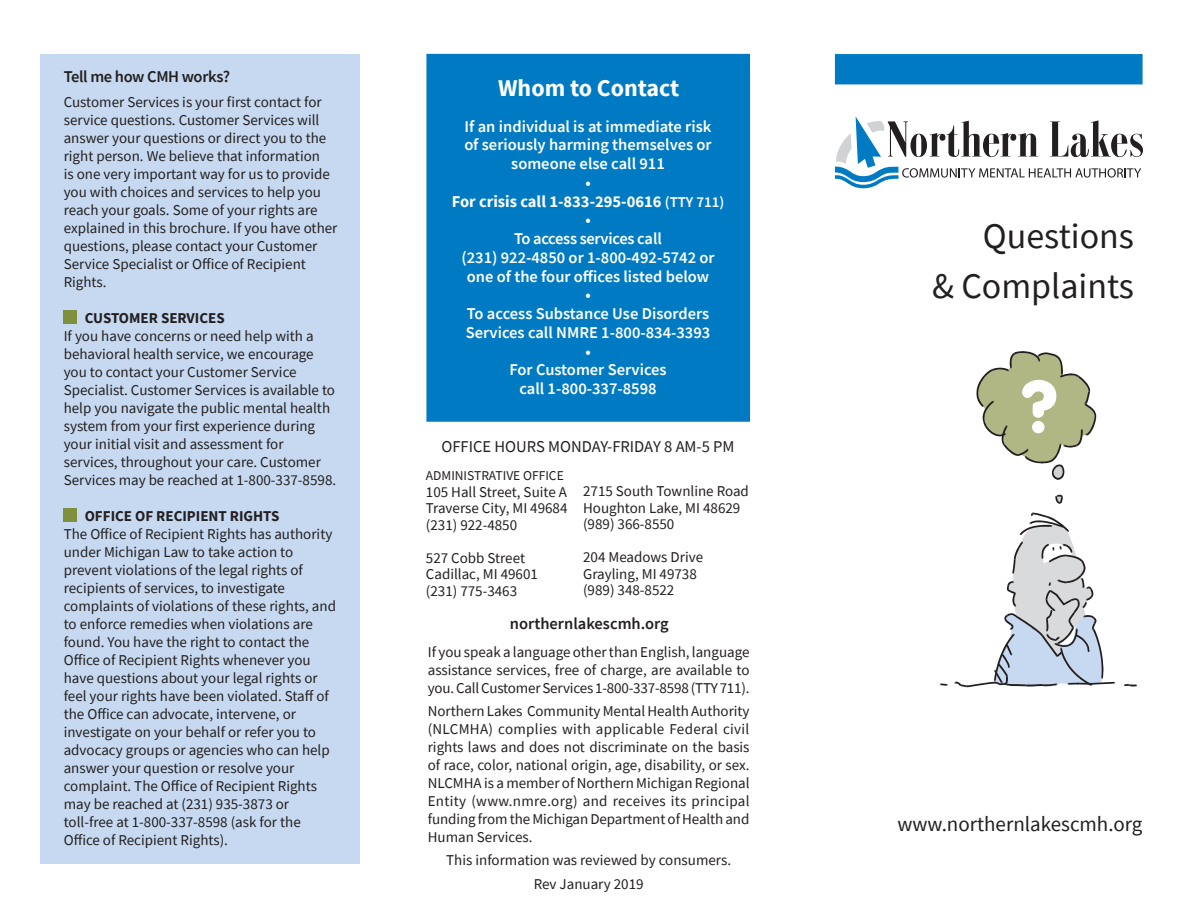
<style>
.page{position:relative;width:1188px;height:918px;background:#fff}
.page>*{position:absolute;margin:0;border:0;box-sizing:border-box;transform-origin:0 0}
.Main_Headline{font:36px "Source Sans Pro";color:#231f20}
.Subhead_1{font:700 24px "Source Sans Pro";color:#fff}
.Subhead_2{font:21px "Source Sans Pro";color:#231f20}
.Subhead_2-2{font:600 16.5px/18.8px "Source Sans Pro";color:#fff;text-align:center}
.Subhead_2-3{font:700 16.5px "Source Sans Pro";color:#fff}
.t1{font:16.5px "Source Sans Pro";color:#231f20}
.Subhead_2-4{font:600 16.5px "Source Sans Pro";letter-spacing:-.02em;color:#fff}
.Subhead_2-5{font:600 16.5px "Source Sans Pro";color:#231f20}
.Heading_2{font:600 16.5px "Source Sans Pro";letter-spacing:-.02em;color:#231f20}
.Body_text{font:15px/18px "Source Sans Pro";color:#231f20}
.Subhead_2-6{font:15px "Source Sans Pro";color:#231f20}
.t2{font:700 15px "Source Sans Pro";color:#231f20}
.Subhead_2-7{font:13.5px "Source Sans Pro";color:#231f20}
.s1{font-weight:600;font-size:15px}
</style>
<div class="page">
<div style="left:41px;top:55px;width:319px;height:809px;background:#c6d9f0"></div>
<div style="left:64px;top:311px;width:13px;height:13px;background:#7e903c"></div>
<div style="left:64px;top:508px;width:13px;height:13px;background:#7e903c"></div>
<svg style="left:1055px;top:495px;width:8px;height:9px"></svg>
<svg style="left:955px;top:513px;width:160px;height:174px"></svg>
<svg style="left:940px;top:683px;width:8px;height:3px"></svg>
<svg style="left:1124px;top:684px;width:13px;height:3px"></svg>
<svg style="left:977px;top:351px;width:119px;height:129px"></svg>
<div style="left:835px;top:54px;width:308px;height:30px;background:#007bc3;border:2px solid #007bc3"></div>
<div style="left:426px;top:54px;width:324px;height:368px;background:#007bc3;border:2px solid #007bc3"></div>
<svg style="left:835px;top:116px;width:308px;height:72px"></svg>
<p class="Heading_2" style="left:64px;top:66px;width:168px">Tell me how CMH works?</p>
<p class="Body_text" style="left:64px;top:93px;width:275px">Customer Services is your first contact for service questions. Customer Services will answer your questions or direct you to the right person. We believe that information<br>is one very important way for us to provide you with choices and services to help you reach your goals. Some of your rights are explained in this brochure. If you have other questions, please contact your Customer Service Specialist or Office of Recipient Rights.</p>
<p class="t2" style="left:85px;top:308px;width:142px">CUSTOMER SERVICES</p>
<p class="Body_text" style="left:64px;top:327px;width:274px">If you have concerns or need help with a behavioral health service, we encourage you to contact your Customer Service Specialist. Customer Services is available to help you navigate the public mental health system from your first experience during your initial visit and assessment for services, throughout your care. Customer Services may be reached at 1-800-337-8598.</p>
<p class="t2" style="left:85px;top:506px;width:196px">OFFICE OF RECIPIENT RIGHTS</p>
<p class="Body_text" style="left:64px;top:525px;width:274px">The Office of Recipient Rights has authority under Michigan Law to take action to prevent violations of the legal rights of recipients of services, to investigate complaints of violations of these rights, and to enforce remedies when violations are found. You have the right to contact the Office of Recipient Rights whenever you have questions about your legal rights or feel your rights have been violated. Staff of the Office can advocate, intervene, or investigate on your behalf or refer you to advocacy groups or agencies who can help answer your question or resolve your complaint. The Office of Recipient Rights may be reached at (231) 935-3873 or toll-free at 1-800-337-8598 (ask for the Office of Recipient Rights).</p>
<p class="Subhead_1" style="left:498px;top:72px;width:183px">Whom to Contact</p>
<p class="Subhead_2-2" style="left:464px;top:117px;width:249px">If an individual is at immediate risk of seriously harming themselves or someone else call 911</p>
<p class="Subhead_2-2" style="left:585px;top:173px;width:7px">•</p>
<p class="Subhead_2-3" style="left:452px;top:190px;width:274px">For crisis call 1-833-295-0616 <span class="s1">(TTY 711)</span></p>
<p class="Subhead_2-2" style="left:585px;top:210px;width:7px">•</p>
<p class="Subhead_2-4" style="left:514px;top:228px;width:150px">To access services call</p>
<p class="Subhead_2-2" style="left:461px;top:248px;width:255px">(231) 922-4850 or 1-800-492-5742 or</p>
<p class="Subhead_2-2" style="left:467px;top:267px;width:244px">one of the four offices listed below</p>
<p class="Subhead_2-2" style="left:585px;top:285px;width:7px">•</p>
<p class="Subhead_2-2" style="left:466px;top:304px;width:246px;text-align:left">To access Substance Use Disorders<br>Services call NMRE 1-800-834-3393</p>
<p class="Subhead_2-2" style="left:585px;top:342px;width:7px">•</p>
<p class="Subhead_2-2" style="left:509px;top:360px;width:159px">For Customer Services</p>
<p class="Subhead_2-2" style="left:519px;top:379px;width:139px">call 1-800-337-8598</p>
<p class="t1" style="left:442px;top:436px;width:295px">OFFICE HOURS MONDAY-FRIDAY 8 AM-5 PM</p>
<p class="Subhead_2-7" style="left:426px;top:467px;width:139px">ADMINISTRATIVE OFFICE</p>
<p class="Subhead_2-6" style="left:426px;top:482px;width:143px">105 Hall Street, Suite A</p>
<p class="Subhead_2-6" style="left:426px;top:499px;width:143px">Traverse City, MI 49684</p>
<p class="Subhead_2-6" style="left:426px;top:515px;width:93px">(231) 922-4850</p>
<p class="Subhead_2-6" style="left:426px;top:548px;width:101px">527 Cobb Street</p>
<p class="Subhead_2-6" style="left:426px;top:565px;width:114px">Cadillac, MI 49601</p>
<p class="Subhead_2-6" style="left:426px;top:581px;width:93px">(231) 775-3463</p>
<p class="Subhead_2-6" style="left:583px;top:482px;width:167px">2715 South Townline Road</p>
<p class="Subhead_2-6" style="left:583px;top:498px;width:159px">Houghton Lake, MI 48629</p>
<p class="Subhead_2-6" style="left:583px;top:515px;width:93px">(989) 366-8550</p>
<p class="Subhead_2-6" style="left:583px;top:548px;width:122px">204 Meadows Drive</p>
<p class="Subhead_2-6" style="left:583px;top:564px;width:115px">Grayling, MI 49738</p>
<p class="Subhead_2-6" style="left:583px;top:581px;width:93px">(989) 348-8522</p>
<p class="Subhead_2-5" style="left:510px;top:612px;width:160px">northernlakescmh.org</p>
<p class="Body_text" style="left:428px;top:643px;width:323px;text-align:justify">If you speak a language other than English, language assistance services, free of charge, are available to you. Call Customer Services 1-800-337-8598 (TTY 711).</p>
<p class="Body_text" style="left:428px;top:702px;width:323px;text-align:justify">Northern Lakes Community Mental Health Authority (NLCMHA) complies with applicable Federal civil rights laws and does not discriminate on the basis of race, color, national origin, age, disability, or sex.<br>NLCMHA is a member of Northern Michigan Regional Entity (www.nmre.org) and receives its principal funding from the Michigan Department of Health and Human Services.</p>
<p class="Body_text" style="left:446px;top:851px;width:286px">This information was reviewed by consumers.</p>
<p class="Body_text" style="left:534px;top:875px;width:111px">Rev January 2019</p>
<p class="Main_Headline" style="left:983px;top:213px;width:153px">Questions</p>
<p class="Main_Headline" style="left:932px;top:263px;width:203px">&amp; Complaints</p>
<p class="Subhead_2" style="left:897px;top:811px;width:247px">www.northernlakescmh.org</p>
</div>
